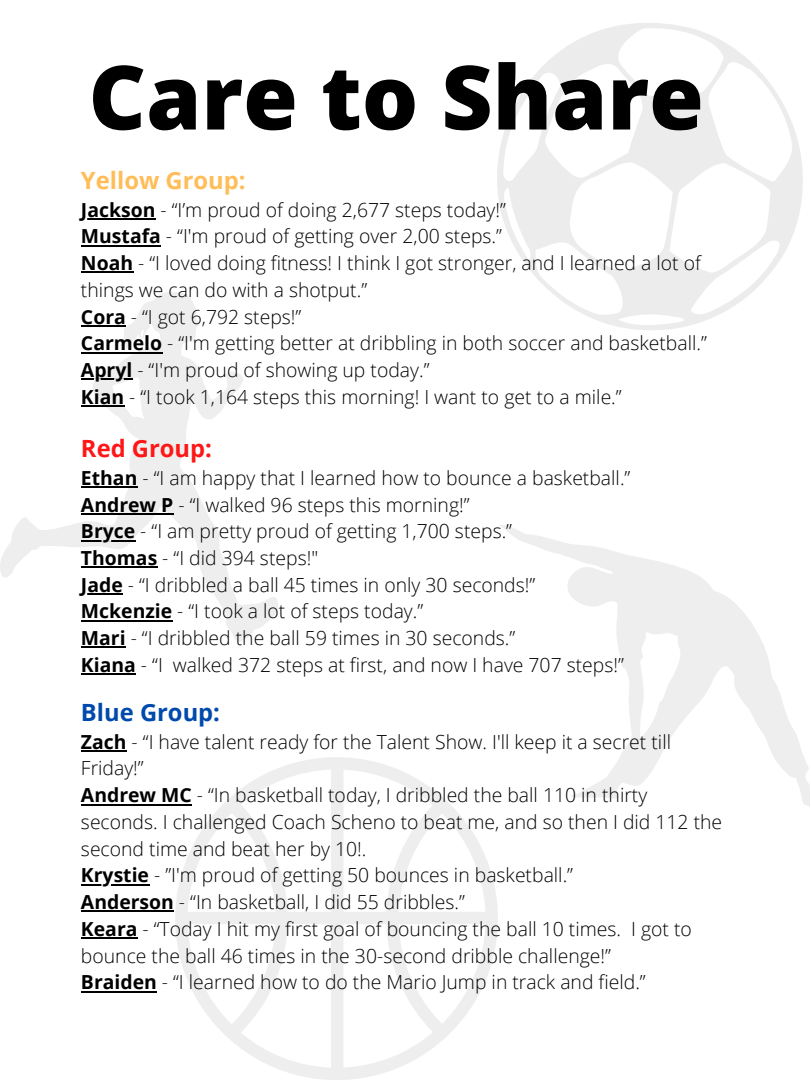
<style>
.page{position:relative;width:810px;height:1080px;background:#fff}
.page>*{position:absolute;margin:0;border:0;box-sizing:border-box;transform-origin:0 0}
.t1{font:800 88.75px "Open Sans";color:#000}
.t2{font:700 23.75px "Open Sans";color:#ffbd59}
.t3{font:700 23.75px "Open Sans";color:#004aad}
.t4{font:700 23.75px "Open Sans";color:#ff1616}
.t5{font:300 19.38px/26.8px "Open Sans";color:#000}
.s1{font-weight:700}
</style>
<div class="page">
<svg style="left:175px;top:757px;width:323px;height:323px"></svg>
<svg style="left:497px;top:23px;width:306px;height:307px"></svg>
<svg style="left:0;top:292px;width:278px;height:350px"></svg>
<svg style="left:499px;top:525px;width:311px;height:282px"></svg>
<hr style="left:81px;top:218px;width:74px;height:2px;background:#000">
<hr style="left:81px;top:245px;width:80px;height:2px;background:#000">
<hr style="left:81px;top:272px;width:52px;height:1px;background:#000">
<hr style="left:81px;top:325px;width:45px;height:2px;background:#000">
<hr style="left:81px;top:352px;width:81px;height:2px;background:#000">
<hr style="left:81px;top:378px;width:51px;height:2px;background:#000">
<hr style="left:81px;top:405px;width:43px;height:2px;background:#000">
<hr style="left:81px;top:486px;width:56px;height:2px;background:#000">
<hr style="left:81px;top:513px;width:92px;height:2px;background:#000">
<hr style="left:81px;top:540px;width:54px;height:2px;background:#000">
<hr style="left:81px;top:566px;width:76px;height:2px;background:#000">
<hr style="left:81px;top:593px;width:42px;height:2px;background:#000">
<hr style="left:81px;top:620px;width:91px;height:2px;background:#000">
<hr style="left:81px;top:647px;width:45px;height:1px;background:#000">
<hr style="left:81px;top:673px;width:55px;height:2px;background:#000">
<hr style="left:81px;top:750px;width:46px;height:2px;background:#000">
<hr style="left:81px;top:804px;width:111px;height:1px;background:#000">
<hr style="left:81px;top:884px;width:68px;height:2px;background:#000">
<hr style="left:81px;top:910px;width:93px;height:2px;background:#000">
<hr style="left:81px;top:937px;width:57px;height:2px;background:#000">
<hr style="left:81px;top:991px;width:76px;height:1px;background:#000">
<p class="t1" style="left:89px;top:35px;width:617px">Care to Share</p>
<p class="t2" style="left:81px;top:163px;width:166px">Yellow Group:</p>
<p class="t5" style="left:81px;top:196px;width:426px"><span class="s1">Jackson</span> - “I’m proud of doing 2,677 steps today!”</p>
<p class="t5" style="left:81px;top:223px;width:423px"><span class="s1">Mustafa</span> - “I'm proud of getting over 2,00 steps.”</p>
<p class="t5" style="left:81px;top:249px;width:621px"><span class="s1">Noah</span> - “I loved doing fitness! I think I got stronger, and I learned a lot of things we can do with a shotput.”</p>
<p class="t5" style="left:81px;top:303px;width:222px"><span class="s1">Cora</span> - “I got 6,792 steps!”</p>
<p class="t5" style="left:81px;top:329px;width:627px"><span class="s1">Carmelo</span> - “I'm getting better at dribbling in both soccer and basketball.”</p>
<p class="t5" style="left:81px;top:356px;width:350px"><span class="s1">Apryl</span> - “I'm proud of showing up today.”</p>
<p class="t5" style="left:81px;top:383px;width:542px"><span class="s1">Kian</span> - “I took 1,164 steps this morning! I want to get to a mile.”</p>
<p class="t4" style="left:81px;top:431px;width:132px">Red Group:</p>
<p class="t5" style="left:81px;top:464px;width:551px"><span class="s1">Ethan</span> - “I am happy that I learned how to bounce a basketball.”</p>
<p class="t5" style="left:81px;top:491px;width:390px"><span class="s1">Andrew P</span> - “I walked 96 steps this morning!”</p>
<p class="t5" style="left:81px;top:517px;width:433px"><span class="s1">Bryce</span> - “I am pretty proud of getting 1,700 steps.”</p>
<p class="t5" style="left:81px;top:544px;width:239px"><span class="s1">Thomas</span> - “I did 394 steps!"</p>
<p class="t5" style="left:81px;top:571px;width:456px"><span class="s1">Jade</span> - “I dribbled a ball 45 times in only 30 seconds!”</p>
<p class="t5" style="left:81px;top:598px;width:344px"><span class="s1">Mckenzie</span> - “I took a lot of steps today.”</p>
<p class="t5" style="left:81px;top:624px;width:436px"><span class="s1">Mari</span> - “I dribbled the ball 59 times in 30 seconds.”</p>
<p class="t5" style="left:81px;top:651px;width:544px"><span class="s1">Kiana</span> - “I walked 372 steps at first, and now I have 707 steps!”</p>
<p class="t3" style="left:81px;top:695px;width:141px">Blue Group:</p>
<p class="t5" style="left:81px;top:728px;width:592px"><span class="s1">Zach</span> - “I have talent ready for the Talent Show. I'll keep it a secret till<br>Friday!”</p>
<p class="t5" style="left:81px;top:781px;width:643px"><span class="s1">Andrew MC</span> - “In basketball today, I dribbled the ball 110 in thirty seconds. I challenged Coach Scheno to beat me, and so then I did 112 the second time and beat her by 10!.</p>
<p class="t5" style="left:81px;top:861px;width:494px"><span class="s1">Krystie</span> - ”I'm proud of getting 50 bounces in basketball.”</p>
<p class="t5" style="left:81px;top:888px;width:385px"><span class="s1">Anderson</span> - “In basketball, I did 55 dribbles.”</p>
<p class="t5" style="left:81px;top:915px;width:612px"><span class="s1">Keara</span> - “Today I hit my first goal of bouncing the ball 10 times. I got to bounce the ball 46 times in the 30-second dribble challenge!”</p>
<p class="t5" style="left:81px;top:968px;width:566px"><span class="s1">Braiden</span> - “I learned how to do the Mario Jump in track and field.”</p>
</div>
